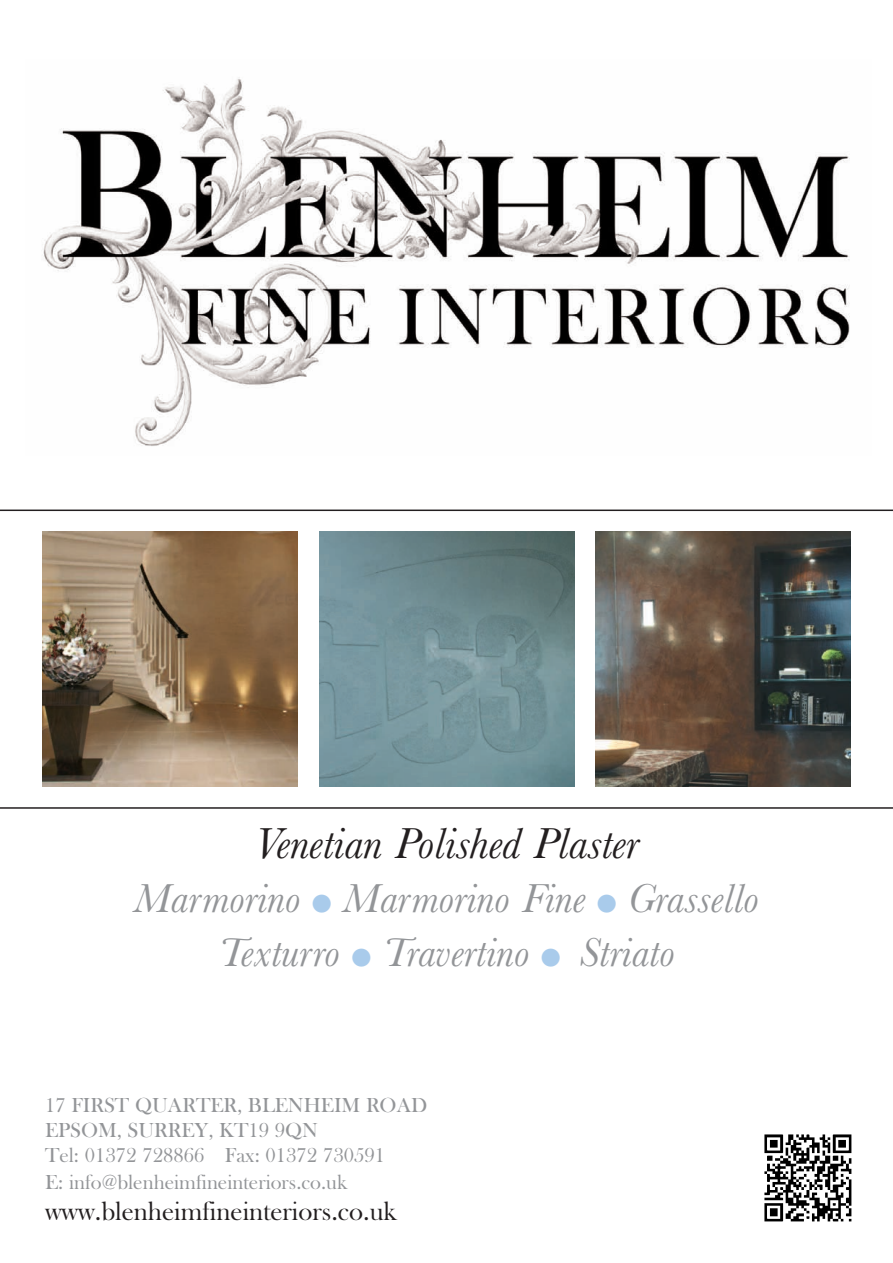
<style>
.page{position:relative;width:893px;height:1263px;background:#fff}
.page>*{position:absolute;margin:0;border:0;box-sizing:border-box;transform-origin:0 0}
.t1{font:italic 45px "Baskerville";color:#231f20}
.t2{font:italic 42px/54px "Baskerville";color:#939598;text-align:center}
.t3{font:27px "Bask Old Face";color:#231f20}
.t4{font:21px/25.2px "Bask Old Face";color:#939598}
.s1{color:#a9cbeb}
</style>
<div class="page">
<img style="left:764px;top:1134px;width:88px;height:88px">
<hr style="left:0;top:807px;width:893px;height:2px;background:#231f20">
<hr style="left:0;top:509px;width:893px;height:2px;background:#231f20">
<img style="left:43px;top:531px;width:255px;height:256px">
<img style="left:595px;top:531px;width:255px;height:256px">
<img style="left:319px;top:531px;width:256px;height:256px">
<img style="left:43px;top:77px;width:807px;height:369px">
<h1 class="t1" style="left:254px;top:816px;width:387px">Venetian Polished Plaster</h1>
<h2 class="t2" style="left:134px;top:870px;width:626px">Marmorino <span class="s1">■</span> Marmorino Fine <span class="s1">■</span> Grassello<br>Texturro <span class="s1">■</span> Travertino <span class="s1">■</span> Striato</h2>
<p class="t4" style="left:45px;top:1092px;width:384px">17 FIRST QUARTER, BLENHEIM ROAD<br>EPSOM, SURREY, KT19 9QN<br>Tel: 01372 728866 Fax: 01372 730591</p>
<p class="t4" style="left:45px;top:1169px;width:304px">E: info@blenheimfineinteriors.co.uk</p>
<p class="t3" style="left:45px;top:1195px;width:354px">www.blenheimfineinteriors.co.uk</p>
</div>
